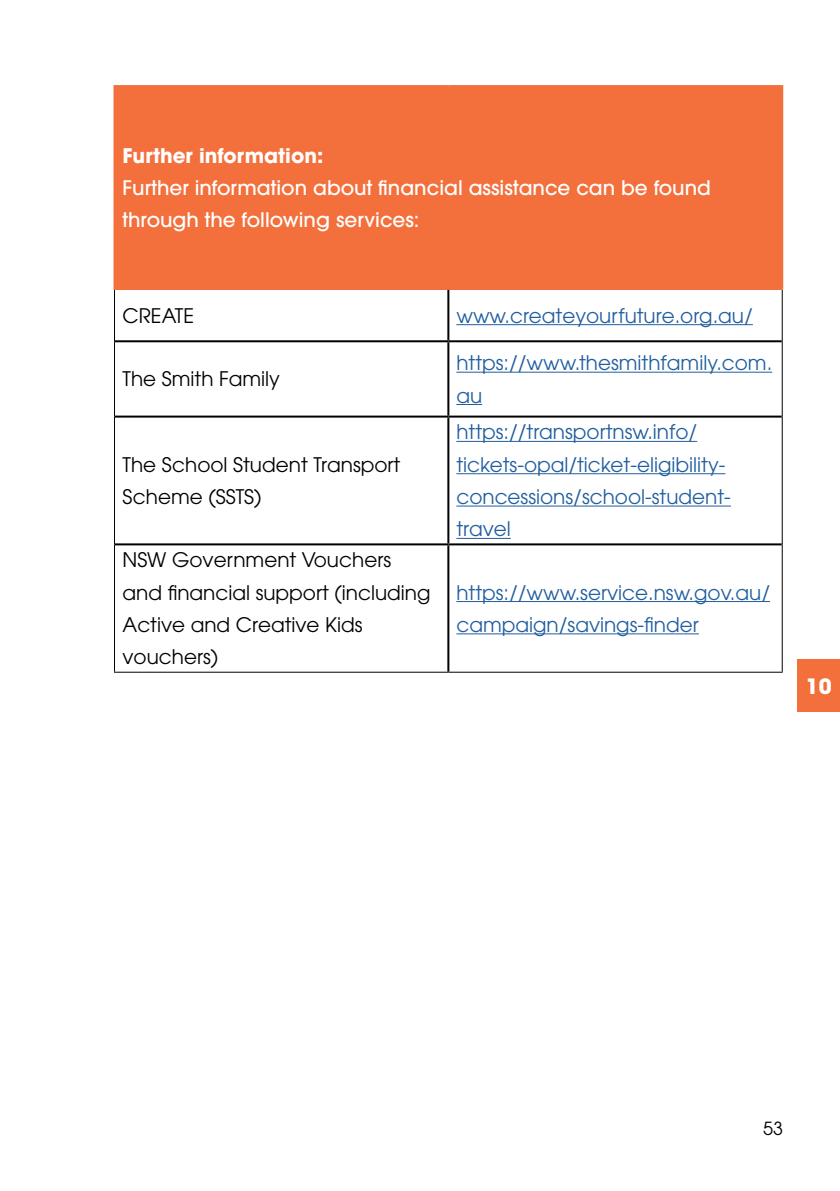
<style>
.page{position:relative;width:840px;height:1191px;background:#fff}
.page>*{position:absolute;margin:0;border:0;box-sizing:border-box;transform-origin:0 0}
.t1{font:700 21px "ITC Avant Garde Pro";color:#fff}
.t2{font:20px/32.4px "ITC Avant Garde Pro";color:#215e9e}
.t3{font:20px/32.4px "ITC Avant Garde Pro";color:#000}
.t4{font:500 20px/32.4px "ITC Avant Garde Pro";color:#fff}
.t5{font:700 20px "ITC Avant Garde Pro";color:#fff}
.t6{font:18px "ITC Avant Garde Pro";color:#000}
</style>
<div class="page">
<div style="left:797px;top:659px;width:42px;height:53px;background:#f3703c"></div>
<div style="left:114px;top:86px;width:667px;height:203px;background:#f3703c"></div>
<hr style="left:447px;top:290px;width:2px;height:50px;background:#000">
<hr style="left:115px;top:340px;width:333px;height:2px;background:#000">
<hr style="left:448px;top:340px;width:333px;height:2px;background:#000">
<hr style="left:447px;top:342px;width:2px;height:73px;background:#000">
<hr style="left:115px;top:415px;width:333px;height:2px;background:#000">
<hr style="left:448px;top:415px;width:333px;height:2px;background:#000">
<hr style="left:447px;top:417px;width:2px;height:126px;background:#000">
<hr style="left:115px;top:543px;width:333px;height:2px;background:#000">
<hr style="left:448px;top:543px;width:333px;height:2px;background:#000">
<hr style="left:447px;top:545px;width:2px;height:126px;background:#000">
<hr style="left:114px;top:290px;width:1px;height:51px;background:#000">
<hr style="left:781px;top:290px;width:1px;height:51px;background:#000">
<hr style="left:114px;top:341px;width:1px;height:75px;background:#000">
<hr style="left:781px;top:341px;width:1px;height:75px;background:#000">
<hr style="left:114px;top:416px;width:1px;height:128px;background:#000">
<hr style="left:781px;top:416px;width:1px;height:128px;background:#000">
<hr style="left:114px;top:544px;width:1px;height:127px;background:#000">
<hr style="left:781px;top:544px;width:1px;height:127px;background:#000">
<hr style="left:114px;top:671px;width:334px;height:1px;background:#000">
<hr style="left:448px;top:671px;width:334px;height:1px;background:#000">
<hr style="left:113px;top:85px;width:335px;height:2px;background:#f3703c">
<hr style="left:113px;top:87px;width:2px;height:202px;background:#f3703c">
<hr style="left:448px;top:85px;width:334px;height:2px;background:#f3703c">
<hr style="left:780px;top:87px;width:2px;height:202px;background:#f3703c">
<hr style="left:113px;top:289px;width:335px;height:1px;background:#f3703c">
<hr style="left:448px;top:289px;width:334px;height:1px;background:#f3703c">
<hr style="left:456px;top:324px;width:296px;height:1px;background:#215e9e">
<hr style="left:456px;top:372px;width:315px;height:1px;background:#215e9e">
<svg style="left:456px;top:404px;width:26px;height:1px"></svg>
<hr style="left:456px;top:441px;width:241px;height:1px;background:#215e9e">
<hr style="left:456px;top:473px;width:269px;height:1px;background:#215e9e">
<hr style="left:456px;top:505px;width:274px;height:1px;background:#215e9e">
<hr style="left:456px;top:538px;width:54px;height:1px;background:#215e9e">
<hr style="left:456px;top:601px;width:313px;height:1px;background:#215e9e">
<hr style="left:456px;top:633px;width:242px;height:1px;background:#215e9e">
<p class="t5" style="left:122px;top:142px;width:202px">Further information:</p>
<p class="t4" style="left:122px;top:171px;width:589px">Further information about financial assistance can be found through the following services:</p>
<p class="t3" style="left:122px;top:299px;width:73px">CREATE</p>
<p class="t2" style="left:456px;top:299px;width:298px">www.createyourfuture.org.au/</p>
<p class="t3" style="left:122px;top:362px;width:159px">The Smith Family</p>
<p class="t3" style="left:122px;top:448px;width:279px">The School Student Transport<br>Scheme (SSTS)</p>
<p class="t3" style="left:122px;top:543px;width:309px">NSW Government Vouchers and financial support (including<br>Active and Creative Kids vouchers)</p>
<p class="t2" style="left:456px;top:346px;width:317px">https://www.thesmithfamily.com. au</p>
<p class="t2" style="left:456px;top:415px;width:276px">https://transportnsw.info/ tickets-opal/ticket-eligibility&shy;concessions/school-student&shy;travel</p>
<p class="t2" style="left:456px;top:576px;width:315px">https://www.service.nsw.gov.au/ campaign/savings-finder</p>
<p class="t1" style="left:805px;top:672px;width:27px">10</p>
<p class="t6" style="left:762px;top:1117px;width:21px">53</p>
</div>
